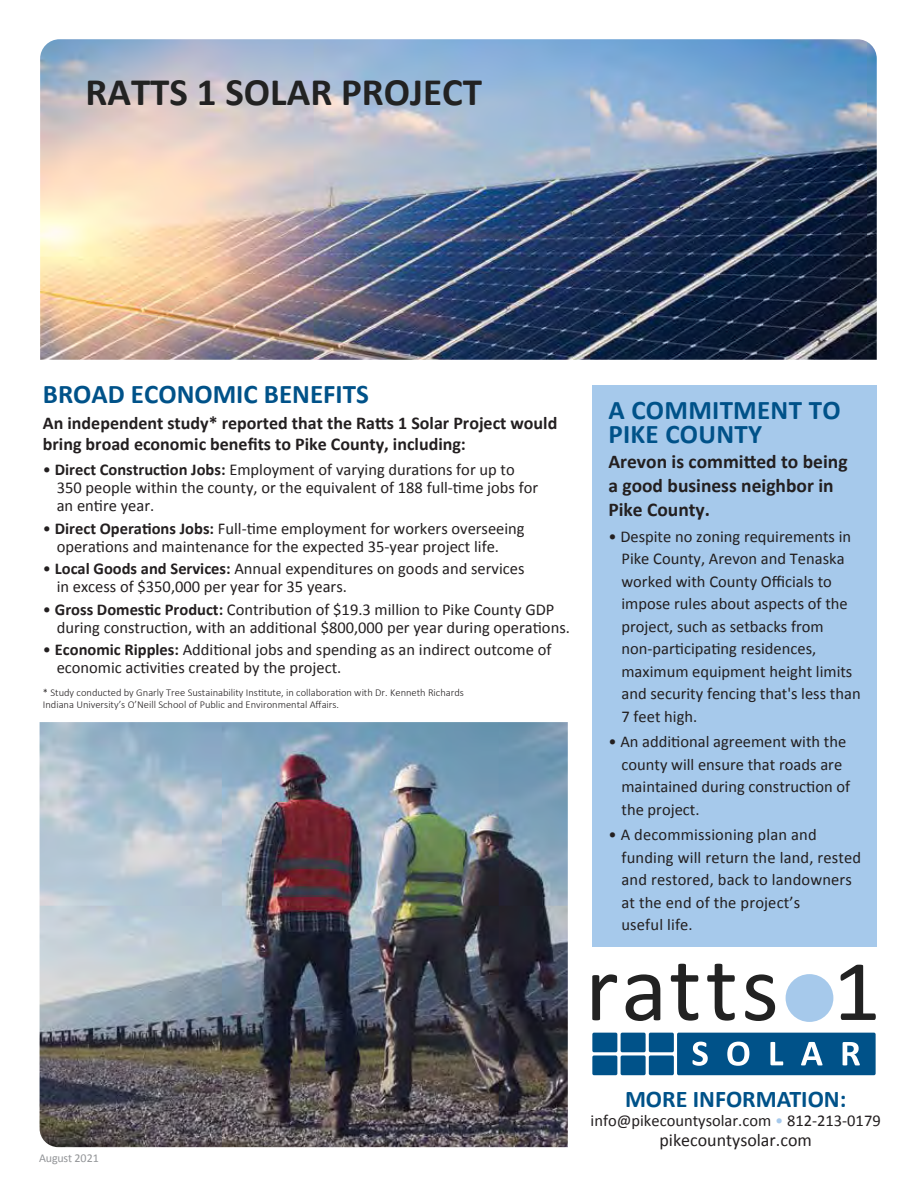
<style>
.page{position:relative;width:918px;height:1188px;background:#fff}
.page>*{position:absolute;margin:0;border:0;box-sizing:border-box;transform-origin:0 0}
.t1{font:700 39px "Calibri";color:#222}
.t2{font:700 27px/24px "Calibri";letter-spacing:.005em;color:#005289}
.t3{font:700 24px "Calibri";color:#005289}
.t4{font:700 19.5px/24px "Calibri";color:#231f20}
.t5{font:700 18px/21px "Calibri";color:#231f20}
.t6{font:18px "Calibri";color:#231f20}
.t7{font:16.5px/22.5px "Calibri";color:#231f20}
.t8{font:12px "Calibri";letter-spacing:-.015em;color:#939598}
.t9{font:300 10.5px/12px "Calibri";color:#231f20}
.s1{font-weight:700}
.s2{color:#a6c9eb}
</style>
<div class="page">
<img style="left:40px;top:39px;width:837px;height:321px">
<div style="left:593px;top:385px;width:284px;height:562px;background:#a6c9eb"></div>
<img style="left:40px;top:722px;width:528px;height:425px">
<div style="left:621px;top:1033px;width:25px;height:19px;background:#005289;border-radius:2px"></div>
<div style="left:621px;top:1055px;width:25px;height:20px;background:#005289;border-radius:2px"></div>
<div style="left:649px;top:1055px;width:25px;height:20px;background:#005289;border-radius:2px"></div>
<div style="left:592px;top:1055px;width:25px;height:20px;background:#005289;border-radius:2px"></div>
<div style="left:649px;top:1033px;width:25px;height:19px;background:#005289;border-radius:2px"></div>
<div style="left:592px;top:1033px;width:25px;height:19px;background:#005289;border-radius:2px"></div>
<svg style="left:677px;top:1033px;width:199px;height:42px;background:#226998"></svg>
<svg style="left:671px;top:964px;width:27px;height:57px"></svg>
<svg style="left:707px;top:964px;width:28px;height:57px"></svg>
<svg style="left:592px;top:974px;width:25px;height:46px"></svg>
<svg style="left:626px;top:974px;width:34px;height:47px"></svg>
<svg style="left:745px;top:974px;width:30px;height:47px"></svg>
<div style="left:786px;top:974px;width:47px;height:48px;background:#a6c9eb;border-radius:50%"></div>
<svg style="left:841px;top:965px;width:35px;height:55px"></svg>
<h1 class="t1" style="left:85px;top:64px;width:398px">RATTS 1 SOLAR PROJECT</h1>
<h2 class="t2" style="left:43px;top:381px;width:328px">BROAD ECONOMIC BENEFITS</h2>
<p class="t5" style="left:43px;top:411px;width:516px">An independent study* reported that the Ratts 1 Solar Project would bring broad economic benefits to Pike County, including:</p>
<p class="t7" style="left:57px;top:460px;width:483px;line-height:18px;text-indent:-14px">• <span class="s1">Direct Construction Jobs:</span> Employment of varying durations for up to<br>350 people within the county, or the equivalent of 188 full-time jobs for an entire year.</p>
<p class="t7" style="left:57px;top:519px;width:470px;line-height:18px;text-indent:-14px">• <span class="s1">Direct Operations Jobs:</span> Full-time employment for workers overseeing operations and maintenance for the expected 35-year project life.</p>
<p class="t7" style="left:57px;top:559px;width:469px;line-height:18px;text-indent:-14px">• <span class="s1">Local Goods and Services:</span> Annual expenditures on goods and services in excess of $350,000 per year for 35 years.</p>
<p class="t7" style="left:57px;top:600px;width:515px;line-height:18px;text-indent:-14px">• <span class="s1">Gross Domestic Product:</span> Contribution of $19.3 million to Pike County GDP during construction, with an additional $800,000 per year during operations.</p>
<p class="t7" style="left:57px;top:640px;width:496px;line-height:18px;text-indent:-14px">• <span class="s1">Economic Ripples:</span> Additional jobs and spending as an indirect outcome of economic activities created by the project.</p>
<p class="t9" style="left:43px;top:686px;width:423px">* Study conducted by Gnarly Tree Sustainability Institute, in collaboration with Dr. Kenneth Richards<br>Indiana University’s O’Neill School of Public and Environmental Affairs.</p>
<h2 class="t2" style="left:608px;top:397px;width:234px">A COMMITMENT TO<br>PIKE COUNTY</h2>
<p class="t4" style="left:608px;top:449px;width:241px">Arevon is committed to being a good business neighbor in<br>Pike County.</p>
<p class="t7" style="left:621px;top:525px;width:241px;text-indent:-13px">• Despite no zoning requirements in<br>Pike County, Arevon and Tenaska worked with County Officials to impose rules about aspects of the project, such as setbacks from non-participating residences, maximum equipment height limits and security fencing that's less than<br>7 feet high.</p>
<p class="t7" style="left:621px;top:730px;width:230px;text-indent:-13px">• An additional agreement with the county will ensure that roads are maintained during construction of the project.</p>
<p class="t7" style="left:621px;top:823px;width:241px;text-indent:-13px">• A decommissioning plan and funding will return the land, rested and restored, back to landowners at the end of the project’s<br>useful life.</p>
<p class="t8" style="left:39px;top:1150px;width:61px">August 2021</p>
<h3 class="t3" style="left:625px;top:1082px;width:223px">MORE INFORMATION:</h3>
<p class="t7" style="left:591px;top:1109px;width:292px">info@pikecountysolar.com <span class="s2">•</span> 812-213-0179</p>
<p class="t6" style="left:659px;top:1127px;width:154px">pikecountysolar.com</p>
</div>
